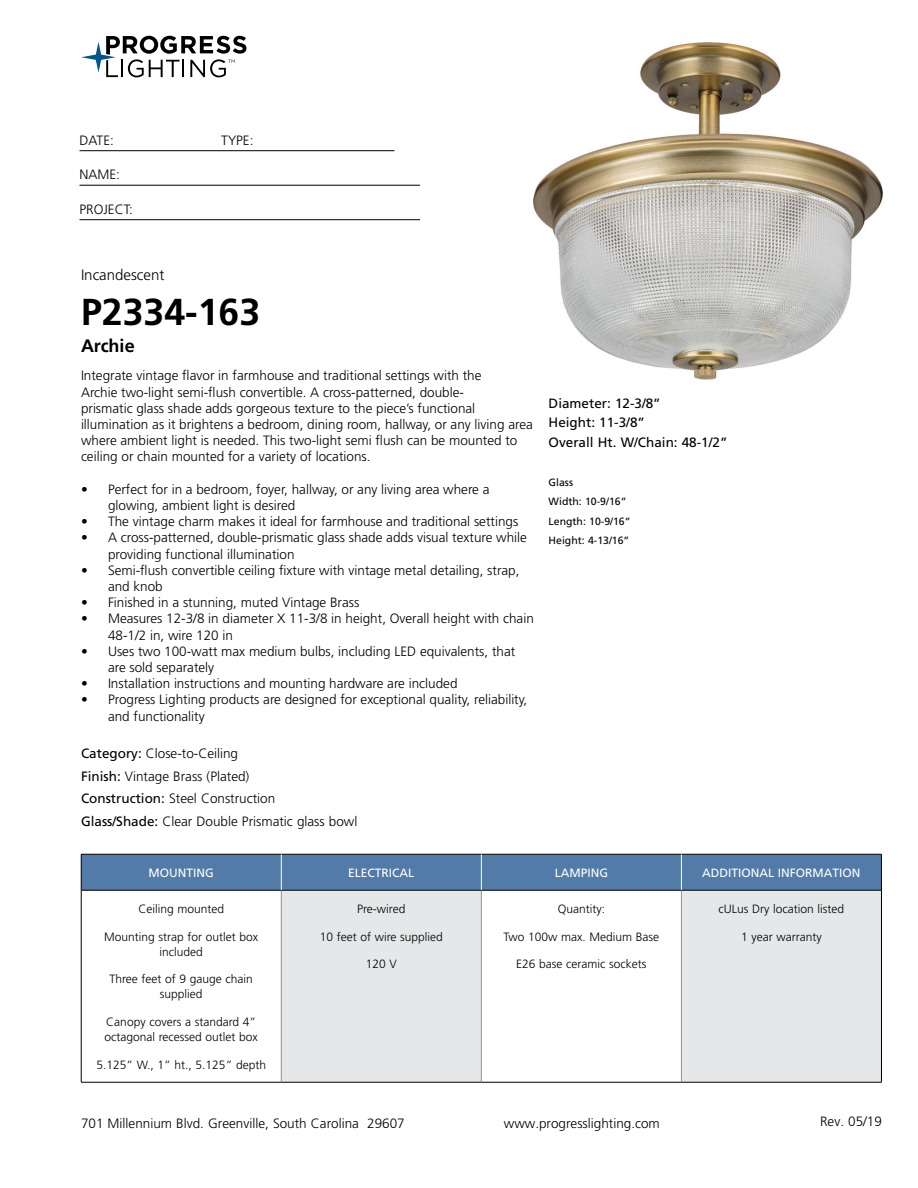
<style>
.page{position:relative;width:918px;height:1188px;background:#fff}
.page>*{position:absolute;margin:0;border:0;box-sizing:border-box;transform-origin:0 0}
.t1{font:700 37.5px "Frutiger LT Std";color:#000}
.t2{font:700 18px "Frutiger LT Std";color:#000}
.t3{font:300 15px "Frutiger LT Std";color:#000}
.t4{font:300 13.5px/16.2px "Frutiger LT Std";color:#000}
.t5{font:13.5px/19.5px "Frutiger LT Std";color:#000}
.t6{font:300 12px/15px "Frutiger LT Std";color:#000;text-align:center}
.t7{font:12px "Frutiger LT Std";color:#fff}
.t8{font:10.5px/19.5px "Frutiger LT Std";color:#000}
.s1{font-weight:400}
</style>
<div class="page">
<svg style="left:81px;top:36px;width:165px;height:41px"></svg>
<hr style="left:80px;top:150px;width:314px;height:1px;background:#000">
<hr style="left:80px;top:185px;width:340px;height:1px;background:#000">
<hr style="left:80px;top:219px;width:340px;height:1px;background:#000">
<div style="left:82px;top:855px;width:799px;height:35px;background:#527ba8"></div>
<div style="left:281px;top:890px;width:200px;height:192px;background:#e6e7e8"></div>
<div style="left:681px;top:890px;width:200px;height:192px;background:#e6e7e8"></div>
<hr style="left:281px;top:891px;width:1px;height:191px;background:#939598">
<hr style="left:481px;top:891px;width:1px;height:191px;background:#939598">
<hr style="left:681px;top:891px;width:1px;height:191px;background:#939598">
<hr style="left:81px;top:890px;width:200px;height:1px;background:#000">
<hr style="left:281px;top:890px;width:200px;height:1px;background:#000">
<hr style="left:481px;top:890px;width:200px;height:1px;background:#000">
<hr style="left:681px;top:890px;width:200px;height:1px;background:#000">
<hr style="left:81px;top:1082px;width:200px;height:1px;background:#000">
<hr style="left:281px;top:1082px;width:200px;height:1px;background:#000">
<hr style="left:481px;top:1082px;width:200px;height:1px;background:#000">
<hr style="left:681px;top:1082px;width:201px;height:1px;background:#000">
<hr style="left:81px;top:854px;width:200px;height:1px;background:#000">
<hr style="left:81px;top:854px;width:1px;height:36px;background:#000">
<hr style="left:281px;top:854px;width:200px;height:1px;background:#000">
<hr style="left:481px;top:854px;width:200px;height:1px;background:#000">
<hr style="left:681px;top:854px;width:201px;height:1px;background:#000">
<hr style="left:881px;top:854px;width:1px;height:36px;background:#000">
<hr style="left:81px;top:890px;width:1px;height:192px;background:#000">
<hr style="left:881px;top:890px;width:1px;height:192px;background:#000">
<hr style="left:281px;top:854px;width:1px;height:36px;background:#fff">
<hr style="left:681px;top:854px;width:1px;height:36px;background:#fff">
<hr style="left:481px;top:854px;width:1px;height:36px;background:#fff">
<img style="left:533px;top:42px;width:349px;height:338px">
<p class="t4" style="left:80px;top:132px;width:36px">DATE:</p>
<p class="t4" style="left:221px;top:132px;width:34px">TYPE:</p>
<p class="t4" style="left:80px;top:167px;width:42px">NAME:</p>
<p class="t4" style="left:80px;top:201px;width:55px">PROJECT:</p>
<p class="t3" style="left:81px;top:266px;width:85px">Incandescent</p>
<h1 class="t1" style="left:81px;top:290px;width:181px">P2334-163</h1>
<h2 class="t2" style="left:81px;top:335px;width:55px">Archie</h2>
<p class="t4" style="left:81px;top:368px;width:453px">Integrate vintage flavor in farmhouse and traditional settings with the<br>Archie two-light semi-flush convertible. A cross-patterned, double-<br>prismatic glass shade adds gorgeous texture to the piece’s functional illumination as it brightens a bedroom, dining room, hallway, or any living area where ambient light is needed. This two-light semi flush can be mounted to ceiling or chain mounted for a variety of locations.</p>
<p class="t4" style="left:108px;top:481px;width:383px;text-indent:-27px">• Perfect for in a bedroom, foyer, hallway, or any living area where a glowing, ambient light is desired</p>
<p class="t4" style="left:81px;top:514px;width:439px">• The vintage charm makes it ideal for farmhouse and traditional settings</p>
<p class="t4" style="left:108px;top:530px;width:421px;text-indent:-27px">• A cross-patterned, double-prismatic glass shade adds visual texture while providing functional illumination</p>
<p class="t4" style="left:108px;top:562px;width:413px;text-indent:-27px">• Semi-flush convertible ceiling fixture with vintage metal detailing, strap, and knob</p>
<p class="t4" style="left:81px;top:595px;width:280px">• Finished in a stunning, muted Vintage Brass</p>
<p class="t4" style="left:108px;top:611px;width:427px;text-indent:-27px">• Measures 12-3/8 in diameter X 11-3/8 in height, Overall height with chain<br>48-1/2 in, wire 120 in</p>
<p class="t4" style="left:108px;top:643px;width:409px;text-indent:-27px">• Uses two 100-watt max medium bulbs, including LED equivalents, that are sold separately</p>
<p class="t4" style="left:81px;top:676px;width:378px">• Installation instructions and mounting hardware are included</p>
<p class="t4" style="left:108px;top:692px;width:421px;text-indent:-27px">• Progress Lighting products are designed for exceptional quality, reliability, and functionality</p>
<p class="t4" style="left:81px;top:742px;width:278px;line-height:22.5px"><span class="s1">Category:</span> Close-to-Ceiling<br><span class="s1">Finish:</span> Vintage Brass (Plated)<br><span class="s1">Construction:</span> Steel Construction<br><span class="s1">Glass/Shade:</span> Clear Double Prismatic glass bowl</p>
<p class="t7" style="left:149px;top:866px;width:67px">MOUNTING</p>
<p class="t7" style="left:348px;top:866px;width:68px">ELECTRICAL</p>
<p class="t7" style="left:555px;top:866px;width:55px">LAMPING</p>
<p class="t7" style="left:702px;top:866px;width:160px">ADDITIONAL INFORMATION</p>
<p class="t6" style="left:138px;top:901px;width:87px">Ceiling mounted</p>
<p class="t6" style="left:104px;top:929px;width:156px">Mounting strap for outlet box included</p>
<p class="t6" style="left:109px;top:972px;width:145px">Three feet of 9 gauge chain supplied</p>
<p class="t6" style="left:105px;top:1015px;width:155px;text-align:left">Canopy covers a standard 4” octagonal recessed outlet box</p>
<p class="t6" style="left:96px;top:1057px;width:171px">5.125” W., 1” ht., 5.125” depth</p>
<p class="t5" style="left:549px;top:393px;width:180px">Diameter: 12-3/8”<br>Height: 11-3/8”<br>Overall Ht. W/Chain: 48-1/2”</p>
<p class="t8" style="left:549px;top:472px;width:83px">Glass<br>Width: 10-9/16”<br>Length: 10-9/16”<br>Height: 4-13/16”</p>
<p class="t6" style="left:357px;top:901px;width:50px">Pre-wired</p>
<p class="t6" style="left:320px;top:929px;width:125px">10 feet of wire supplied</p>
<p class="t6" style="left:366px;top:957px;width:33px">120 V</p>
<p class="t6" style="left:719px;top:901px;width:127px">cULus Dry location listed</p>
<p class="t6" style="left:741px;top:929px;width:82px">1 year warranty</p>
<p class="t6" style="left:558px;top:901px;width:49px">Quantity:</p>
<p class="t6" style="left:504px;top:929px;width:157px">Two 100w max. Medium Base</p>
<p class="t6" style="left:516px;top:957px;width:132px">E26 base ceramic sockets</p>
<p class="t4" style="left:81px;top:1115px;width:325px">701 Millennium Blvd. Greenville, South Carolina 29607</p>
<p class="t4" style="left:504px;top:1115px;width:158px">www.progresslighting.com</p>
<p class="t4" style="left:820px;top:1114px;width:63px">Rev. 05/19</p>
</div>
